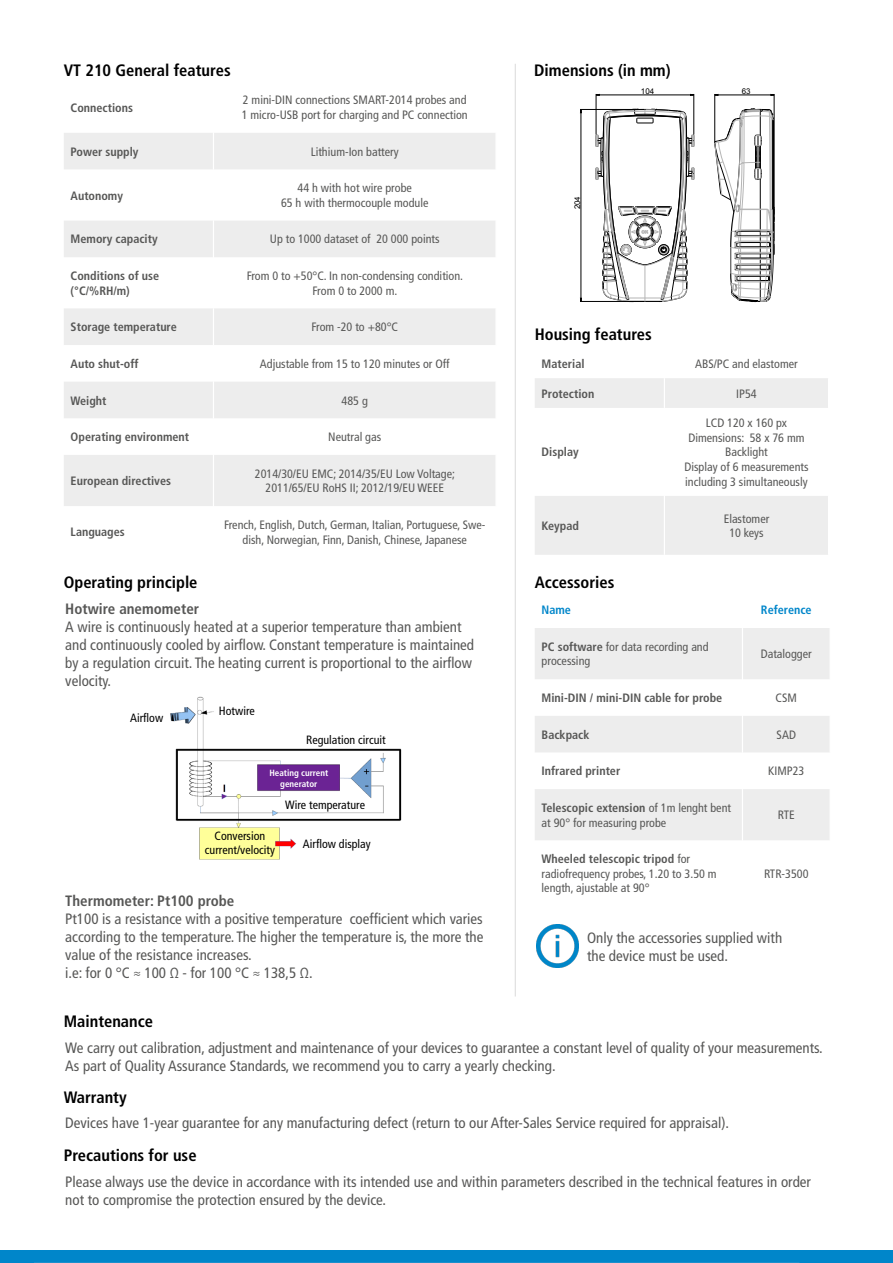
<style>
.page{position:relative;width:893px;height:1263px;background:#fff}
.page>*{position:absolute;margin:0;border:0;box-sizing:border-box;transform-origin:0 0}
.t1{font:700 condensed 16.5px "Frutiger LT Std";color:#000}
.t2{font:condensed 15px/18px "Frutiger LT Std";color:#575756}
.t3{font:700 condensed 15px "Frutiger LT Std";color:#575756}
.t4{font:condensed 12.15px/14.5px "Frutiger LT Std";color:#575756;text-align:center}
.t5{font:700 condensed 12.15px/14.5px "Frutiger LT Std";color:#575756}
.t6{font:700 condensed 12.15px "Frutiger LT Std";color:#0086ca}
.t7{font:condensed 12px/14.4px "Frutiger LT Std";color:#000;text-align:center}
.t8{font:700 condensed 9px/10.8px "Frutiger LT Std";color:#fff;text-align:center}
.t9{font:7.95px "Arial";color:#000}
.s1{font-weight:700}
</style>
<div class="page">
<div style="left:0;top:1251px;width:893px;height:12px;background:#0086ca"></div>
<hr style="left:34px;top:1262px;width:765px;height:1px;background:#dadada">
<svg style="left:64px;top:133px;width:431px;height:373px;fill:#ededed"></svg>
<hr style="left:213px;top:133px;width:1px;height:36px;background:#fff">
<hr style="left:213px;top:169px;width:1px;height:52px;background:#fff">
<hr style="left:213px;top:221px;width:1px;height:36px;background:#fff">
<hr style="left:213px;top:257px;width:1px;height:51px;background:#fff">
<hr style="left:213px;top:308px;width:1px;height:37px;background:#fff">
<hr style="left:213px;top:345px;width:1px;height:37px;background:#fff">
<hr style="left:213px;top:382px;width:1px;height:36px;background:#fff">
<hr style="left:213px;top:418px;width:1px;height:37px;background:#fff">
<hr style="left:213px;top:455px;width:1px;height:51px;background:#fff">
<svg style="left:535px;top:378px;width:293px;height:177px;fill:#f0f0f0"></svg>
<hr style="left:664px;top:378px;width:1px;height:30px;background:#fff">
<hr style="left:664px;top:408px;width:1px;height:88px;background:#fff">
<hr style="left:664px;top:496px;width:1px;height:59px;background:#fff">
<svg style="left:535px;top:628px;width:294px;height:212px;fill:#ededed"></svg>
<hr style="left:742px;top:628px;width:1px;height:51px;background:#fff">
<hr style="left:742px;top:679px;width:1px;height:37px;background:#fff">
<hr style="left:742px;top:716px;width:1px;height:36px;background:#fff">
<hr style="left:742px;top:752px;width:1px;height:37px;background:#fff">
<hr style="left:742px;top:789px;width:1px;height:51px;background:#fff">
<img style="left:536px;top:925px;width:42px;height:42px">
<hr style="left:515px;top:64px;width:1px;height:932px;background:#dadada">
<svg style="left:714px;top:109px;width:61px;height:193px"></svg>
<hr style="left:581px;top:109px;width:1px;height:192px;background:#000">
<hr style="left:580px;top:301px;width:64px;height:1px;background:#000">
<hr style="left:596px;top:94px;width:1px;height:41px;background:#000">
<hr style="left:693px;top:94px;width:1px;height:41px;background:#000">
<hr style="left:580px;top:109px;width:64px;height:1px;background:#000">
<hr style="left:596px;top:95px;width:98px;height:1px;background:#000">
<hr style="left:714px;top:94px;width:1px;height:48px;background:#000">
<hr style="left:774px;top:94px;width:1px;height:128px;background:#000">
<hr style="left:715px;top:95px;width:59px;height:1px;background:#000">
<svg style="left:595px;top:109px;width:100px;height:193px"></svg>
<img style="left:170px;top:696px;width:232px;height:164px">
<p class="t1" style="left:64px;top:61px;width:168px">VT 210 General features</p>
<p class="t1" style="left:534px;top:61px;width:138px">Dimensions (in mm)</p>
<p class="t5" style="left:71px;top:100px;width:64px">Connections</p>
<p class="t4" style="left:242px;top:93px;width:227px;text-align:left">2 mini-DIN connections SMART-2014 probes and<br>1 micro-USB port for charging and PC connection</p>
<p class="t5" style="left:71px;top:144px;width:69px">Power supply</p>
<p class="t4" style="left:311px;top:144px;width:90px">Lithium-Ion battery</p>
<p class="t5" style="left:71px;top:188px;width:54px">Autonomy</p>
<p class="t4" style="left:281px;top:181px;width:149px">44 h with hot wire probe<br>65 h with thermocouple module</p>
<p class="t5" style="left:71px;top:232px;width:88px">Memory capacity</p>
<p class="t4" style="left:270px;top:232px;width:171px">Up to 1000 dataset of 20 000 points</p>
<p class="t5" style="left:71px;top:269px;width:90px">Conditions of use (°C/%RH/m)</p>
<p class="t4" style="left:247px;top:269px;width:218px">From 0 to +50°C. In non-condensing condition.<br>From 0 to 2000 m.</p>
<p class="t5" style="left:71px;top:320px;width:108px">Storage temperature</p>
<p class="t4" style="left:311px;top:320px;width:88px">From -20 to +80°C</p>
<p class="t5" style="left:71px;top:356px;width:69px">Auto shut-off</p>
<p class="t4" style="left:260px;top:356px;width:191px">Adjustable from 15 to 120 minutes or Off</p>
<p class="t5" style="left:71px;top:393px;width:37px">Weight</p>
<p class="t4" style="left:342px;top:393px;width:28px">485 g</p>
<p class="t5" style="left:71px;top:430px;width:120px">Operating environment</p>
<p class="t4" style="left:328px;top:430px;width:55px">Neutral gas</p>
<p class="t5" style="left:71px;top:474px;width:102px">European directives</p>
<p class="t4" style="left:255px;top:466px;width:202px">2014/30/EU EMC; 2014/35/EU Low Voltage;<br>2011/65/EU RoHS II; 2012/19/EU WEEE</p>
<p class="t5" style="left:71px;top:525px;width:56px">Languages</p>
<p class="t4" style="left:224px;top:518px;width:263px">French, English, Dutch, German, Italian, Portuguese, Swe&shy;dish, Norwegian, Finn, Danish, Chinese, Japanese</p>
<p class="t9" style="left:641px;top:86px;width:15px">104</p>
<p class="t9" style="left:742px;top:86px;width:10px">63</p>
<p class="t9" style="left:572px;top:209px;width:15px;rotate:-90deg">204</p>
<p class="t1" style="left:535px;top:324px;width:119px">Housing features</p>
<p class="t5" style="left:542px;top:356px;width:44px">Material</p>
<p class="t4" style="left:695px;top:356px;width:104px">ABS/PC and elastomer</p>
<p class="t5" style="left:542px;top:386px;width:54px">Protection</p>
<p class="t4" style="left:736px;top:386px;width:22px">IP54</p>
<p class="t4" style="left:684px;top:416px;width:126px">LCD 120 x 160 px<br>Dimensions: 58 x 76 mm<br>Backlight<br>Display of 6 measurements including 3 simultaneously</p>
<p class="t5" style="left:542px;top:445px;width:39px">Display</p>
<p class="t5" style="left:542px;top:518px;width:39px">Keypad</p>
<p class="t4" style="left:724px;top:511px;width:47px">Elastomer<br>10 keys</p>
<p class="t1" style="left:64px;top:572px;width:135px">Operating principle</p>
<p class="t3" style="left:65px;top:600px;width:135px">Hotwire anemometer</p>
<p class="t2" style="left:65px;top:618px;width:410px">A wire is continuously heated at a superior temperature than ambient and continuously cooled by airflow. Constant temperature is maintained by a regulation circuit. The heating current is proportional to the airflow velocity.</p>
<p class="t7" style="left:130px;top:710px;width:35px">Airflow</p>
<p class="t7" style="left:219px;top:704px;width:37px">Hotwire</p>
<p class="t7" style="left:306px;top:732px;width:81px">Regulation circuit</p>
<p class="t8" style="left:269px;top:767px;width:60px">Heating current generator</p>
<p class="t7" style="left:285px;top:798px;width:81px">Wire temperature</p>
<p class="t7" style="left:205px;top:829px;width:71px">Conversion current/velocity</p>
<p class="t7" style="left:303px;top:836px;width:69px">Airflow display</p>
<p class="t3" style="left:65px;top:892px;width:171px">Thermometer: Pt100 probe</p>
<p class="t2" style="left:65px;top:910px;width:420px">Pt100 is a resistance with a positive temperature coefficient which varies according to the temperature. The higher the temperature is, the more the value of the resistance increases.<br>i.e: for 0 °C ≈ 100 Ω - for 100 °C ≈ 138,5 Ω.</p>
<p class="t1" style="left:535px;top:572px;width:81px">Accessories</p>
<p class="t6" style="left:542px;top:603px;width:31px">Name</p>
<p class="t6" style="left:761px;top:603px;width:52px">Reference</p>
<p class="t4" style="left:542px;top:639px;width:169px;text-align:left"><span class="s1">PC software</span> for data recording and processing</p>
<p class="t4" style="left:761px;top:647px;width:52px">Datalogger</p>
<p class="t5" style="left:542px;top:691px;width:182px">Mini-DIN / mini-DIN cable for probe</p>
<p class="t4" style="left:776px;top:691px;width:23px">CSM</p>
<p class="t5" style="left:542px;top:727px;width:49px">Backpack</p>
<p class="t4" style="left:777px;top:727px;width:21px">SAD</p>
<p class="t5" style="left:542px;top:764px;width:80px">Infrared printer</p>
<p class="t4" style="left:768px;top:764px;width:38px">KIMP23</p>
<p class="t4" style="left:542px;top:800px;width:191px;text-align:left"><span class="s1">Telescopic extension</span> of 1m lenght bent at 90° for measuring probe</p>
<p class="t4" style="left:778px;top:808px;width:18px">RTE</p>
<p class="t4" style="left:542px;top:852px;width:177px;text-align:left"><span class="s1">Wheeled telescopic tripod</span> for radiofrequency probes, 1.20 to 3.50 m length, ajustable at 90°</p>
<p class="t4" style="left:764px;top:866px;width:46px">RTR-3500</p>
<p class="t2" style="left:587px;top:928px;width:197px">Only the accessories supplied with the device must be used.</p>
<p class="t1" style="left:64px;top:1011px;width:91px">Maintenance</p>
<p class="t2" style="left:65px;top:1039px;width:759px">We carry out calibration, adjustment and maintenance of your devices to guarantee a constant level of quality of your measurements.<br>As part of Quality Assurance Standards, we recommend you to carry a yearly checking.</p>
<p class="t1" style="left:64px;top:1087px;width:64px">Warranty</p>
<p class="t2" style="left:65px;top:1113px;width:665px">Devices have 1-year guarantee for any manufacturing defect (return to our After-Sales Service required for appraisal).</p>
<p class="t1" style="left:64px;top:1145px;width:134px">Precautions for use</p>
<p class="t2" style="left:65px;top:1173px;width:747px">Please always use the device in accordance with its intended use and within parameters described in the technical features in order not to compromise the protection ensured by the device.</p>
</div>
